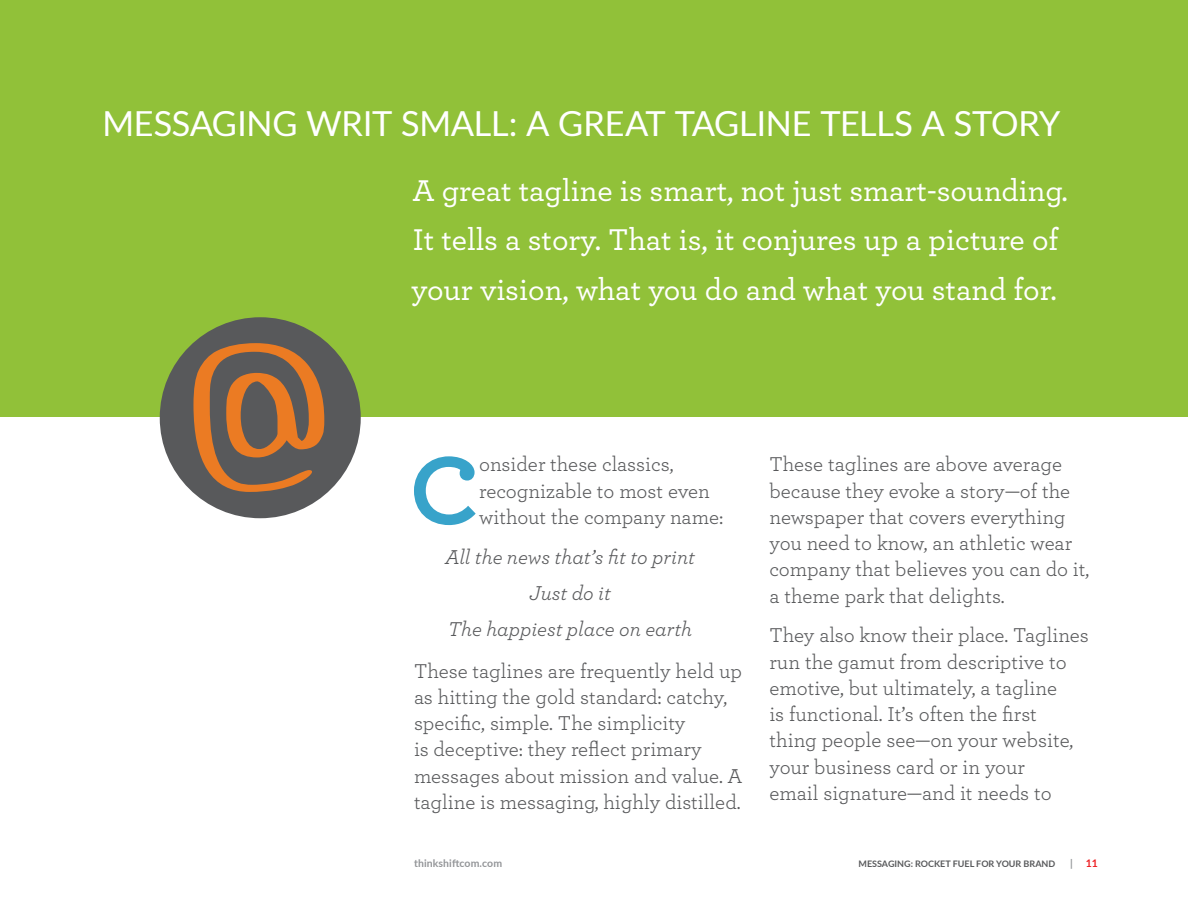
<style>
.page{position:relative;width:1188px;height:918px;background:#fff}
.page>*{position:absolute;margin:0;border:0;box-sizing:border-box;transform-origin:0 0}
.t1{font:700 100.8px "Archer";color:#38a3ca}
.t2{font:34.5px "Lato";letter-spacing:-.01em;color:#fff}
.t3{font:500 31.5px/49.5px "Archer";color:#fff}
.t4{font:21px/26.2px "Archer";color:#58595b}
.t5{font:italic 21px/36px "Archer";color:#58595b;text-align:center}
.t6{font:700 10.5px "Lato";letter-spacing:.01em;color:#939598}
.t7{font:700 10.5px "Lato";color:#ed2125}
.t8{font:700 9px "Lato";color:#58595b}
.s1{color:#fff}
.s2{color:#939598}
</style>
<div class="page">
<div style="left:0;top:0;width:1188px;height:417px;background:#91c139"></div>
<div style="left:160px;top:317px;width:201px;height:201px;background:#58595b;border-radius:50%"></div>
<svg style="left:193px;top:343px;width:131px;height:149px"></svg>
<h2 class="t2" style="left:103px;top:104px;width:256px">MESSAGI NG WRIT</h2>
<h2 class="t2" style="left:401px;top:104px;width:439px">SMALL: A GREAT TAGLI NE TELL</h2>
<h2 class="t2" style="left:895px;top:104px;width:145px">S A STORY</h2>
<h3 class="t3" style="left:412px;top:164px;width:658px">A great tagline is smart, not just smart-sounding.<br>It tells a story. That is, it conjures up a picture of your vision, what you do and what you stand for.</h3>
<h1 class="t1" style="left:409px;top:411px;width:72px">C</h1>
<p class="t4" style="left:479px;top:450px;width:246px">onsider these classics, recognizable to most even without the company name:</p>
<p class="t5" style="left:445px;top:538px;width:251px">All the news that’s fit to print<br>Just do it<br>The happiest place on earth</p>
<p class="t4" style="left:414px;top:657px;width:330px">These taglines are frequently held up as hitting the gold standard: catchy, specific, simple. The simplicity<br>is deceptive: they reflect primary messages about mission and value. A tagline is messaging, highly distilled.</p>
<p class="t4" style="left:770px;top:450px;width:321px">These taglines are above average because they evoke a story—of the newspaper that covers everything you need to know, an athletic wear company that believes you can do it, a theme park that delights.</p>
<p class="t4" style="left:770px;top:621px;width:321px">They also know their place. Taglines run the gamut from descriptive to emotive, but ultimately, a tagline<br>is functional. It’s often the first thing people see—on your website, your business card or in your<br>email signature—and it needs to</p>
<p class="t6" style="left:414px;top:855px;width:105px">THINKSHIFTCOM.COM <span class="s1">|</span></p>
<p class="t8" style="left:859px;top:857px;width:125px">MESSAGING: ROCKET FUEL FOR</p>
<p class="t8" style="left:996px;top:857px;width:13px">YOUR</p>
<p class="t8" style="left:1024px;top:857px;width:33px">BRAN D</p>
<p class="t7" style="left:1070px;top:855px;width:29px"><span class="s2">|</span> 11</p>
</div>
